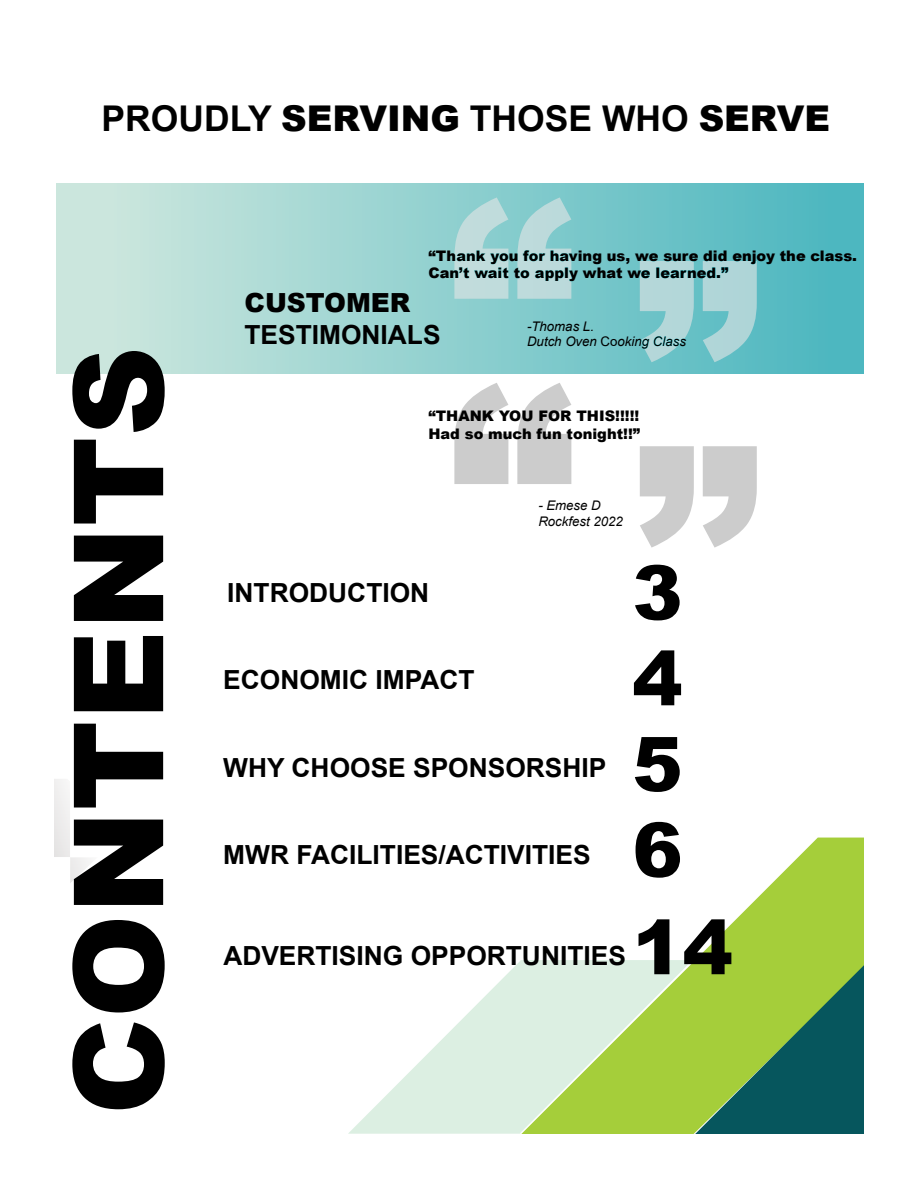
<style>
.page{position:relative;width:918px;height:1188px;background:#fff}
.page>*{position:absolute;margin:0;border:0;box-sizing:border-box;transform-origin:0 0}
.t1{font:900 124.65px "Arial";color:#000}
.t2{font:900 75.45px/85.8px "Arial";color:#000;text-align:justify}
.t3{font:700 35.55px "Arial";color:#000}
.t4{font:700 26.4px "Arial";color:#000}
.t5{font:900 26.4px "Arial";color:#000}
.t6{font:900 14.55px/17.4px "Arial";color:#000}
.t7{font:italic 13.2px/15.9px "Arial";color:#000}
.s1{font-weight:900}
.s2{font-style:normal}
</style>
<div class="page">
<svg style="left:348px;top:960px;width:173px;height:174px"></svg>
<svg style="left:521px;top:838px;width:343px;height:296px"></svg>
<svg style="left:695px;top:965px;width:169px;height:169px;background:#57934d"></svg>
<svg style="left:57px;top:183px;width:807px;height:191px;background:#95d1d0"></svg>
<svg style="left:454px;top:383px;width:117px;height:101px"></svg>
<svg style="left:640px;top:446px;width:117px;height:102px"></svg>
<svg style="left:54px;top:779px;width:36px;height:104px"></svg>
<h3 class="t3" style="left:102px;top:98px;width:730px">PROUDLY <span class="s1">SERVING</span> THOSE WHO <span class="s1">SERVE</span></h3>
<h1 class="t1" style="left:72px;top:1115px;width:770px;rotate:-90deg">CONTENTS</h1>
<p class="t6" style="left:428px;top:249px;width:430px">“Thank you for having us, we sure did enjoy the class.<br>Can’t wait to apply what we learned.”</p>
<p class="t7" style="left:527px;top:319px;width:160px">-Thomas L.<br>Dutch Oven <span class="s2">Co</span>oking Class</p>
<h3 class="t5" style="left:245px;top:293px;width:167px">CUSTOMER</h3>
<h3 class="t4" style="left:245px;top:319px;width:198px">TESTIMONIALS</h3>
<p class="t6" style="left:428px;top:409px;width:213px">“THANK YOU FOR THIS!!!!!<br>Had so much fun tonight!!”</p>
<p class="t7" style="left:538px;top:498px;width:86px">- Emese D<br>Rockfest 2022</p>
<h3 class="t4" style="left:227px;top:578px;width:203px">INTRODUCTION</h3>
<h3 class="t4" style="left:223px;top:665px;width:253px">ECONOMIC IMPACT</h3>
<h3 class="t4" style="left:223px;top:752px;width:385px">WHY CHOOSE SPONSORSHIP</h3>
<h3 class="t4" style="left:223px;top:840px;width:369px">MWR FACILITIES/ACTIVITIES</h3>
<h2 class="t2" style="left:632px;top:557px;width:52px">3<br>4<br>5<br>6</h2>
<h3 class="t4" style="left:223px;top:940px;width:404px">ADVERTISING OPPORTUNITIES</h3>
<h2 class="t2" style="left:632px;top:912px;width:102px">14</h2>
</div>
